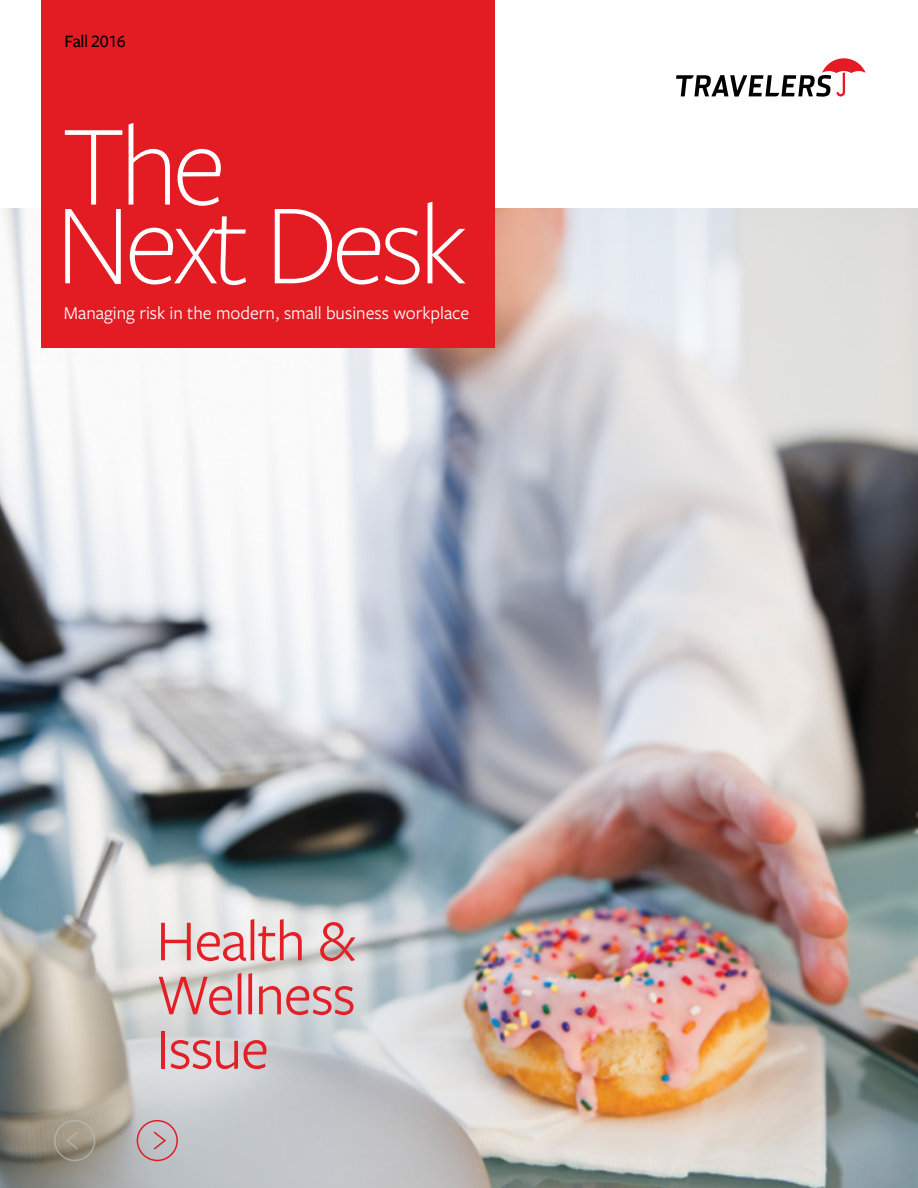
<style>
.page{position:relative;width:918px;height:1188px;background:#fff}
.page>*{position:absolute;margin:0;border:0;box-sizing:border-box;transform-origin:0 0}
.t1{font:60px/54px "Freight Sans Pro";letter-spacing:-.02em;color:#e31f27;text-align:justify}
.t2{font:18.75px "Freight Sans Pro";color:#fff}
.t3{font:500 18px "Freight Sans Pro";letter-spacing:-.025em;color:#000}
</style>
<div class="page">
<img style="left:0;top:208px;width:918px;height:980px">
<div style="left:41px;top:0;width:454px;height:348px;background:#e31b23"></div>
<svg style="left:676px;top:58px;width:190px;height:39px"></svg>
<svg style="left:65px;top:123px;width:401px;height:162px"></svg>
<svg style="left:53px;top:1119px;width:43px;height:43px;background:#9d9584"></svg>
<svg style="left:136px;top:1119px;width:43px;height:43px;background:#c3aeb3"></svg>
<p class="t3" style="left:64px;top:29px;width:63px">Fall 2016</p>
<p class="t2" style="left:64px;top:301px;width:407px">Managing risk in the modern, small business workplace</p>
<h1 class="t1" style="left:156px;top:911px;width:201px">Health &amp; Wellness Issue</h1>
</div>
